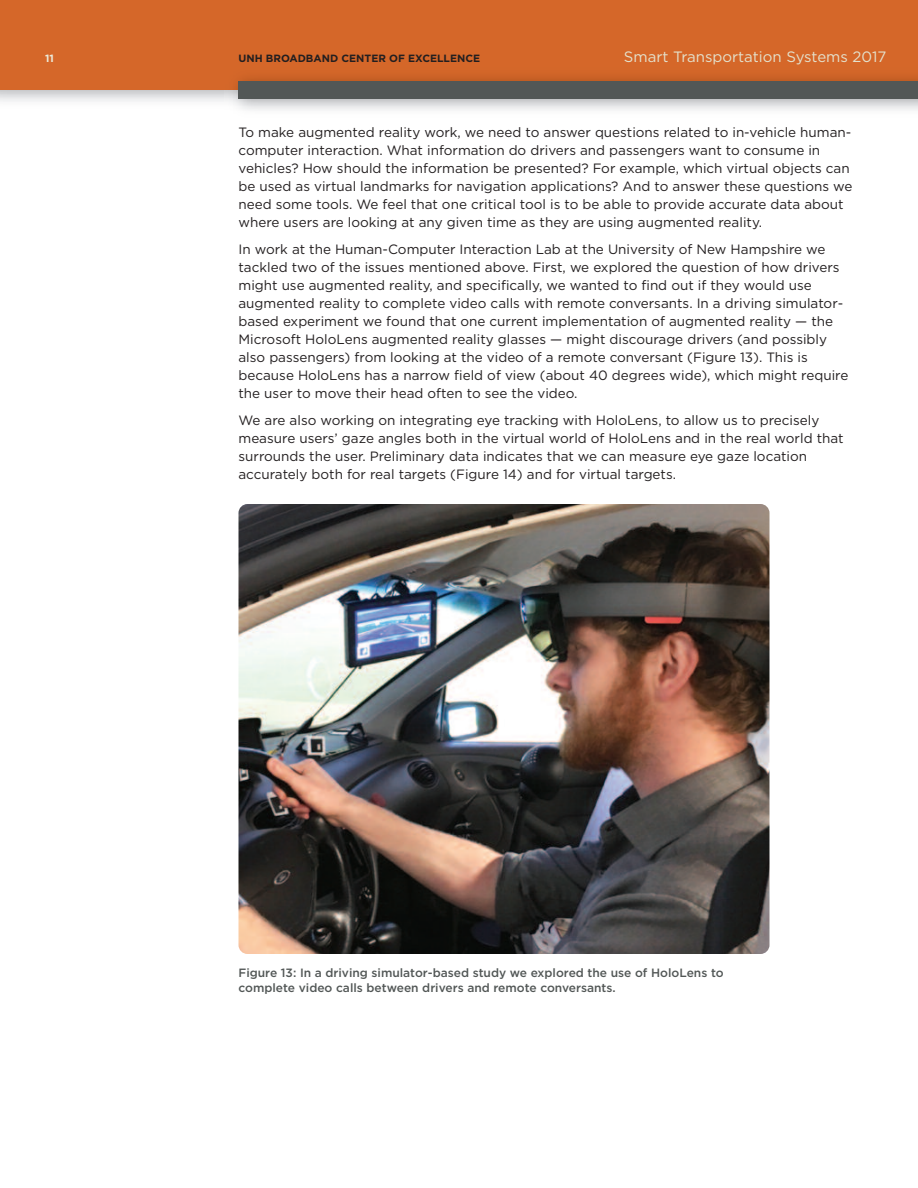
<style>
.page{position:relative;width:918px;height:1188px;background:#fff}
.page>*{position:absolute;margin:0;border:0;box-sizing:border-box;transform-origin:0 0}
.t1{font:15px "Gotham";color:#e4e1cc}
.t2{font:13.5px/18px "Gotham";color:#231f20}
.t3{font:500 12px/15px "Gotham";color:#525756}
.t4{font:700 10.5px "Gotham";color:#231f20}
.t5{font:700 10.5px "Gotham";color:#ecebda}
</style>
<div class="page">
<div style="left:0;top:0;width:918px;height:90px;background:#d56729"></div>
<div style="left:238px;top:81px;width:680px;height:18px;background:#525756"></div>
<img style="left:238px;top:504px;width:532px;height:450px;border-radius:9px">
<p class="t5" style="left:45px;top:54px;width:10px">11</p>
<p class="t4" style="left:239px;top:54px;width:243px">UNH BROADBAND CENTER OF EXCELLENCE</p>
<p class="t1" style="left:624px;top:51px;width:264px">Smart Transportation Systems 2017</p>
<p class="t2" style="left:238px;top:124px;width:616px">To make augmented reality work, we need to answer questions related to in-vehicle human&shy;computer interaction. What information do drivers and passengers want to consume in vehicles? How should the information be presented? For example, which virtual objects can be used as virtual landmarks for navigation applications? And to answer these questions we need some tools. We feel that one critical tool is to be able to provide accurate data about where users are looking at any given time as they are using augmented reality.</p>
<p class="t2" style="left:238px;top:241px;width:611px">In work at the Human-Computer Interaction Lab at the University of New Hampshire we tackled two of the issues mentioned above. First, we explored the question of how drivers might use augmented reality, and specifically, we wanted to find out if they would use augmented reality to complete video calls with remote conversants. In a driving simulator&shy;based experiment we found that one current implementation of augmented reality — the Microsoft HoloLens augmented reality glasses — might discourage drivers (and possibly also passengers) from looking at the video of a remote conversant (Figure 13). This is because HoloLens has a narrow field of view (about 40 degrees wide), which might require the user to move their head often to see the video.</p>
<p class="t2" style="left:238px;top:412px;width:607px">We are also working on integrating eye tracking with HoloLens, to allow us to precisely measure users’ gaze angles both in the virtual world of HoloLens and in the real world that surrounds the user. Preliminary data indicates that we can measure eye gaze location accurately both for real targets (Figure 14) and for virtual targets.</p>
<p class="t3" style="left:238px;top:966px;width:487px">figure 13: In a driving simulator-based study we explored the use of Hololens to complete video calls between drivers and remote conversants.</p>
</div>
